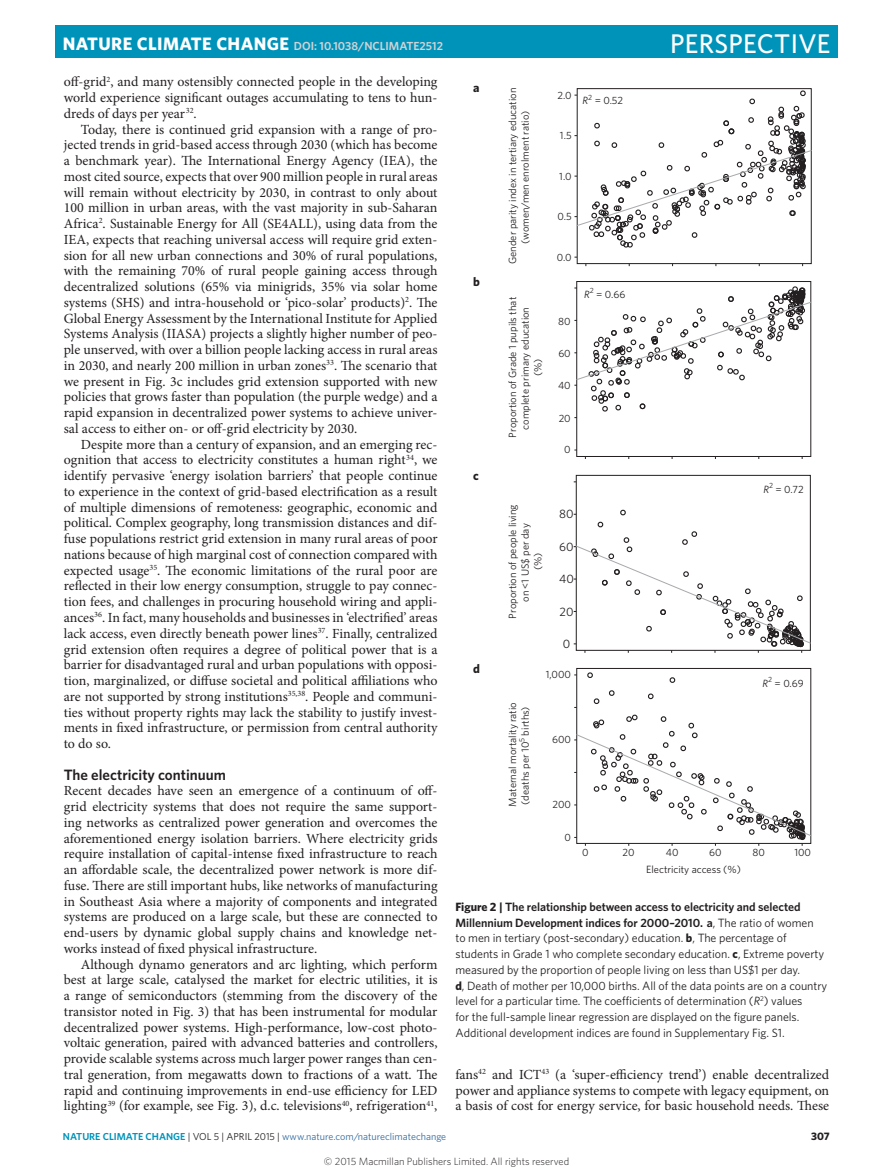
<style>
.page{position:relative;width:893px;height:1174px;background:#fff}
.page>*{position:absolute;margin:0;border:0;box-sizing:border-box;transform-origin:0 0}
.t1{font:500 27px "Whitney";letter-spacing:.01em;color:#fff}
.Head_1{font:600 15px "Whitney";color:#231f20}
.Body_text{font:13.95px/15.8px "Minion Pro";color:#231f20;text-align:justify}
.Body_first{font:13.95px/15.8px "Minion Pro";color:#231f20;text-align:justify}
.t2{font:700 12.6px "Whitney";color:#231f20}
.t3{font:12.15px "Whitney";color:#231f20}
.Figure_caption{font:12px/15.8px "Whitney";letter-spacing:-.005em;color:#231f20}
.t4{font:600 11.7px "Whitney";color:#d1d2d4}
.t5{font:700 10.8px "Whitney";color:#231f20}
.t6{font:10.5px/12.6px "Whitney";color:#231f20;text-align:center}
.t7{font:300 10.5px "Whitney";color:#231f20}
.t8{font:10.2px "Whitney";color:#316a9f}
.s1{font-weight:700;font-size:18px;color:#fff}
.s2{font-style:italic}
.s3{font-weight:700}
.s4{font-weight:600}
.s5{font-weight:600;color:#0093ba}
.s6{color:#231f20}
</style>
<div class="page">
<div style="left:577px;top:88px;width:234px;height:176px;border:1px solid #231f20"></div>
<svg style="left:574px;top:90px;width:238px;height:158px"></svg>
<svg style="left:574px;top:509px;width:237px;height:144px"></svg>
<div style="left:577px;top:281px;width:234px;height:175px;border:1px solid #231f20"></div>
<svg style="left:574px;top:286px;width:238px;height:132px"></svg>
<svg style="left:609px;top:690px;width:6px;height:6px"></svg>
<svg style="left:593px;top:698px;width:7px;height:6px"></svg>
<svg style="left:669px;top:677px;width:7px;height:6px"></svg>
<svg style="left:648px;top:693px;width:6px;height:7px"></svg>
<svg style="left:587px;top:672px;width:6px;height:6px"></svg>
<svg style="left:574px;top:714px;width:238px;height:131px"></svg>
<div style="left:55px;top:25px;width:783px;height:33px;background:#0093ba"></div>
<p class="t4" style="left:63px;top:38px;width:382px"><span class="s1">NATURE CLIMATE CHANGE</span> DOI: 10.1038/NCLIMATE2512</p>
<h1 class="t1" style="left:670px;top:25px;width:162px">PERSPECTIVE</h1>
<p class="Body_text" style="left:64px;top:74px;width:375px">off-grid<sup>2</sup>, and many ostensibly connected people in the developing world experience significant outages accumulating to tens to hun&shy;dreds of days per year<sup>32</sup>.</p>
<p class="Body_text" style="left:64px;top:121px;width:375px;text-indent:17px">Today, there is continued grid expansion with a range of pro&shy;jected trends in grid-based access through 2030 (which has become a benchmark year). The International Energy Agency (IEA), the most cited source, expects that over 900 million people in rural areas will remain without electricity by 2030, in contrast to only about 100 million in urban areas, with the vast majority in sub-Saharan Africa<sup>2</sup>. Sustainable Energy for All (SE4ALL), using data from the IEA, expects that reaching universal access will require grid exten&shy;sion for all new urban connections and 30% of rural populations, with the remaining 70% of rural people gaining access through decentralized solutions (65% via minigrids, 35% via solar home systems (SHS) and intra-household or ‘pico-solar’ products)<sup>2</sup>. The Global Energy Assessment by the International Institute for Applied Systems Analysis (IIASA) projects a slightly higher number of peo&shy;ple unserved, with over a billion people lacking access in rural areas in 2030, and nearly 200 million in urban zones<sup>33</sup>. The scenario that we present in Fig. 3c includes grid extension supported with new policies that grows faster than population (the purple wedge) and a rapid expansion in decentralized power systems to achieve univer&shy;sal access to either on- or off-grid electricity by 2030.</p>
<p class="Body_text" style="left:64px;top:436px;width:375px;text-indent:17px">Despite more than a century of expansion, and an emerging rec&shy;ognition that access to electricity constitutes a human right<sup>34</sup>, we identify pervasive ‘energy isolation barriers’ that people continue to experience in the context of grid-based electrification as a result of multiple dimensions of remoteness: geographic, economic and political. Complex geography, long transmission distances and dif&shy;fuse populations restrict grid extension in many rural areas of poor nations because of high marginal cost of connection compared with expected usage<sup>35</sup>. The economic limitations of the rural poor are reflected in their low energy consumption, struggle to pay connec&shy;tion fees, and challenges in procuring household wiring and appli&shy;ances<sup>36</sup>. In fact, many households and businesses in ‘electrified’ areas lack access, even directly beneath power lines<sup>37</sup>. Finally, centralized grid extension often requires a degree of political power that is a barrier for disadvantaged rural and urban populations with opposi&shy;tion, marginalized, or diffuse societal and political affiliations who are not supported by strong institutions<sup>35,38</sup>. People and communi&shy;ties without property rights may lack the stability to justify invest&shy;ments in fixed infrastructure, or permission from central authority to do so.</p>
<p class="Head_1" style="left:64px;top:764px;width:164px">The electricity continuum</p>
<p class="Body_first" style="left:64px;top:783px;width:375px">Recent decades have seen an emergence of a continuum of off&shy;grid electricity systems that does not require the same support&shy;ing networks as centralized power generation and overcomes the aforementioned energy isolation barriers. Where electricity grids require installation of capital-intense fixed infrastructure to reach an affordable scale, the decentralized power network is more dif&shy;fuse. There are still important hubs, like networks of manufacturing in Southeast Asia where a majority of components and integrated systems are produced on a large scale, but these are connected to end-users by dynamic global supply chains and knowledge net&shy;works instead of fixed physical infrastructure.</p>
<p class="Body_text" style="left:64px;top:956px;width:375px;text-indent:17px">Although dynamo generators and arc lighting, which perform best at large scale, catalysed the market for electric utilities, it is a range of semiconductors (stemming from the discovery of the transistor noted in Fig. 3) that has been instrumental for modular decentralized power systems. High-performance, low-cost photo&shy;voltaic generation, paired with advanced batteries and controllers, provide scalable systems across much larger power ranges than cen&shy;tral generation, from megawatts down to fractions of a watt. The rapid and continuing improvements in end-use efficiency for LED lighting<sup>39</sup> (for example, see Fig. 3), d.c. televisions<sup>40</sup>, refrigeration<sup>41</sup>,</p>
<p class="t2" style="left:473px;top:79px;width:8px">a</p>
<p class="t2" style="left:473px;top:273px;width:8px">b</p>
<p class="t2" style="left:473px;top:467px;width:7px">c</p>
<p class="t2" style="left:473px;top:660px;width:8px">d</p>
<p class="t6" style="left:506px;top:264px;width:178px;rotate:-90deg">Gender parity index in tertiary education (women/men enrolment ratio)</p>
<p class="t6" style="left:506px;top:437px;width:142px;rotate:-90deg">Proportion of Grade 1 pupils that complete primary education (%)</p>
<p class="t6" style="left:557px;top:88px;width:16px">2.0</p>
<p class="t6" style="left:560px;top:129px;width:13px">1.5</p>
<p class="t6" style="left:583px;top:94px;width:42px"><span class="s2">R</span><sup>2</sup> = 0.52</p>
<p class="t6" style="left:559px;top:169px;width:14px">1.0</p>
<p class="t6" style="left:557px;top:210px;width:16px">0.5</p>
<p class="t6" style="left:557px;top:251px;width:16px">0.0</p>
<p class="t6" style="left:558px;top:314px;width:14px">80</p>
<p class="t6" style="left:558px;top:347px;width:14px">60</p>
<p class="t6" style="left:558px;top:379px;width:14px">40</p>
<p class="t6" style="left:559px;top:412px;width:14px">20</p>
<p class="t6" style="left:564px;top:442px;width:8px">0</p>
<p class="t6" style="left:584px;top:288px;width:43px"><span class="s2">R</span><sup>2</sup> = 0.66</p>
<p class="t6" style="left:506px;top:618px;width:116px;rotate:-90deg">Proportion of people living on &lt;1 US$ per day<br>(%)</p>
<p class="t3" style="left:559px;top:506px;width:16px">80</p>
<p class="t3" style="left:559px;top:538px;width:16px">60</p>
<p class="t3" style="left:559px;top:570px;width:16px">40</p>
<p class="t3" style="left:559px;top:603px;width:16px">20</p>
<p class="t3" style="left:563px;top:636px;width:9px">0</p>
<p class="t6" style="left:506px;top:806px;width:106px;text-align:left;rotate:-90deg">Maternal mortality ratio (deaths per 10<sup>5</sup> births)</p>
<p class="t6" style="left:546px;top:668px;width:27px">1,000</p>
<p class="t6" style="left:552px;top:733px;width:20px">600</p>
<p class="t6" style="left:552px;top:798px;width:20px">200</p>
<p class="t6" style="left:763px;top:482px;width:42px"><span class="s2">R</span><sup>2</sup> = 0.72</p>
<p class="t6" style="left:763px;top:676px;width:43px"><span class="s2">R</span><sup>2</sup> = 0.69</p>
<p class="t6" style="left:565px;top:830px;width:8px">0</p>
<p class="t6" style="left:582px;top:846px;width:8px">0</p>
<p class="t6" style="left:623px;top:846px;width:14px">20</p>
<p class="t6" style="left:666px;top:846px;width:14px">40</p>
<p class="t6" style="left:709px;top:846px;width:14px">60</p>
<p class="t6" style="left:753px;top:846px;width:14px">80</p>
<p class="t6" style="left:794px;top:846px;width:18px">100</p>
<p class="t6" style="left:646px;top:862px;width:96px">Electricity access (%)</p>
<p class="Figure_caption" style="left:455px;top:898px;width:373px"><span class="s3">Figure 2 |</span> <span class="s4">The relationship between access to electricity and selected Millennium Development indices for 2000–2010. a</span>, The ratio of women<br>to men in tertiary (post-secondary) education. <span class="s3">b</span>, The percentage of students in Grade 1 who complete secondary education. <span class="s3">c</span>, Extreme poverty measured by the proportion of people living on less than US$1 per day.<br><span class="s3">d</span>, Death of mother per 10,000 births. All of the data points are on a country level for a particular time. The coefficients of determination (<span class="s2">R</span><sup>2</sup>) values<br>for the full-sample linear regression are displayed on the figure panels.<br>Additional development indices are found in Supplementary Fig. S1.</p>
<p class="Body_text" style="left:455px;top:1066px;width:375px">fans<sup>42</sup> and ICT<sup>43</sup> (a ‘super-efficiency trend’) enable decentralized power and appliance systems to compete with legacy equipment, on a basis of cost for energy service, for basic household needs. These</p>
<p class="t8" style="left:63px;top:1129px;width:385px"><span class="s5">NATURE CLIMATE CHANGE</span> <span class="s6">| VOL 5 | APRIL 2015 |</span> www.nature.com/natureclimatechange</p>
<p class="t5" style="left:811px;top:1128px;width:20px">307</p>
<p class="t7" style="left:324px;top:1154px;width:247px">© 2015 Macmillan Publishers Limited. All rights reserved</p>
</div>
